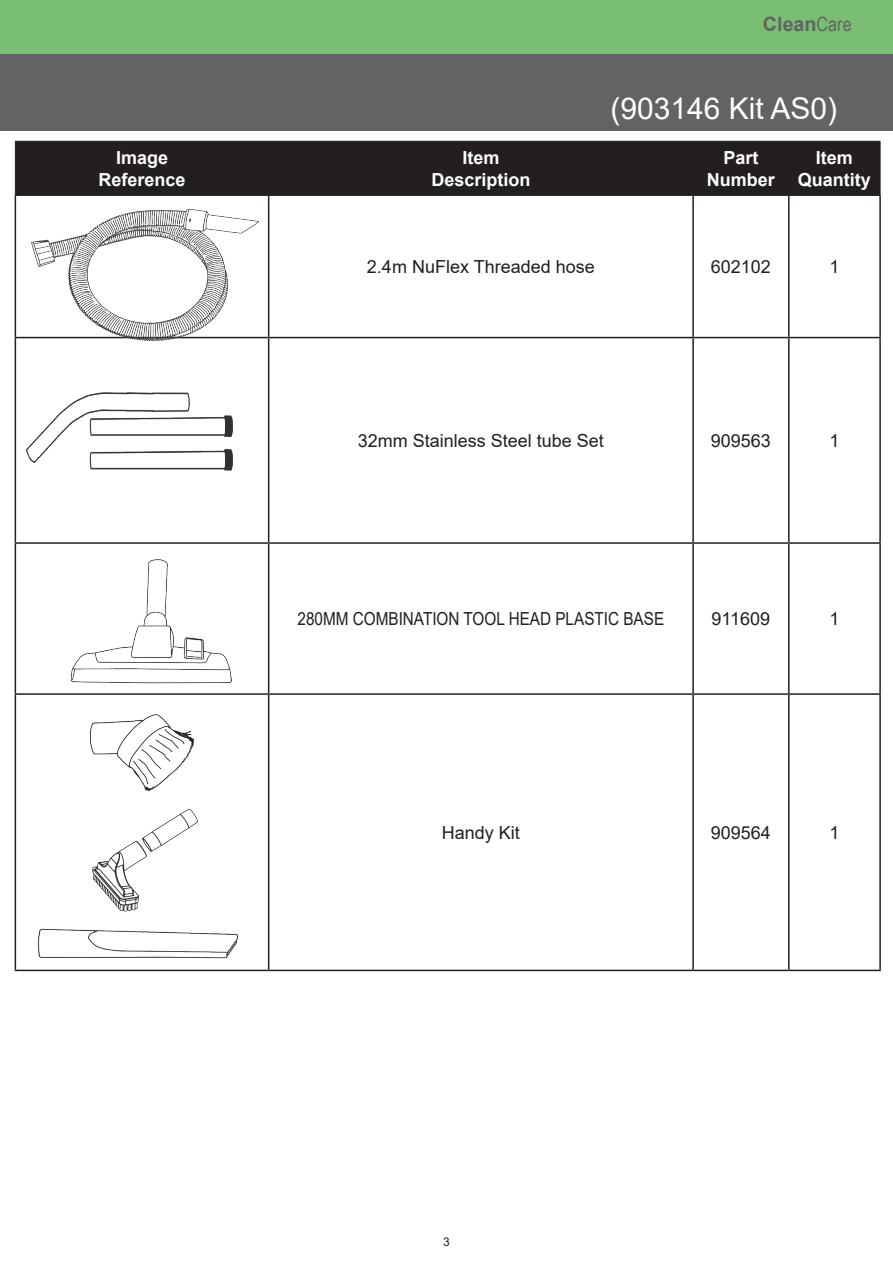
<style>
.page{position:relative;width:893px;height:1263px;background:#fff}
.page>*{position:absolute;margin:0;border:0;box-sizing:border-box;transform-origin:0 0}
.t1{font:30px "Arial";color:#fff}
.t2{font:700 19.65px "Arial";color:#636366}
.t3{font:18px "Arial";color:#231f20}
.t4{font:700 18px "Arial";color:#fff}
.t5{font:18px "Arial";color:#231f20;scale:.85 1}
.t6{font:12px "Arial";color:#231f20}
.s1{font-family:"Arial Narrow";font-weight:400}
</style>
<div class="page">
<div style="left:0;top:54px;width:893px;height:77px;background:#636366"></div>
<div style="left:16px;top:142px;width:864px;height:52px;background:#231f20"></div>
<hr style="left:15px;top:141px;width:254px;height:1px;background:#231f20">
<hr style="left:15px;top:142px;width:1px;height:52px;background:#231f20">
<hr style="left:269px;top:141px;width:424px;height:1px;background:#231f20">
<hr style="left:268px;top:142px;width:1px;height:52px;background:#231f20">
<hr style="left:693px;top:141px;width:96px;height:1px;background:#231f20">
<hr style="left:693px;top:142px;width:1px;height:52px;background:#231f20">
<hr style="left:789px;top:141px;width:91px;height:1px;background:#231f20">
<hr style="left:788px;top:142px;width:1px;height:52px;background:#231f20">
<hr style="left:880px;top:142px;width:1px;height:52px;background:#231f20">
<hr style="left:15px;top:194px;width:254px;height:2px;background:#231f20">
<hr style="left:15px;top:196px;width:1px;height:141px;background:#231f20">
<hr style="left:269px;top:194px;width:424px;height:2px;background:#231f20">
<hr style="left:268px;top:196px;width:1px;height:141px;background:#231f20">
<hr style="left:693px;top:194px;width:96px;height:2px;background:#231f20">
<hr style="left:692px;top:196px;width:2px;height:141px;background:#231f20">
<hr style="left:789px;top:194px;width:92px;height:2px;background:#231f20">
<hr style="left:788px;top:196px;width:1px;height:141px;background:#231f20">
<hr style="left:879px;top:196px;width:2px;height:141px;background:#231f20">
<hr style="left:15px;top:337px;width:254px;height:1px;background:#231f20">
<hr style="left:15px;top:338px;width:1px;height:204px;background:#231f20">
<hr style="left:269px;top:337px;width:424px;height:1px;background:#231f20">
<hr style="left:268px;top:338px;width:1px;height:204px;background:#231f20">
<hr style="left:693px;top:337px;width:96px;height:1px;background:#231f20">
<hr style="left:692px;top:338px;width:2px;height:204px;background:#231f20">
<hr style="left:789px;top:337px;width:92px;height:1px;background:#231f20">
<hr style="left:788px;top:338px;width:1px;height:204px;background:#231f20">
<hr style="left:879px;top:338px;width:2px;height:204px;background:#231f20">
<hr style="left:15px;top:542px;width:254px;height:2px;background:#231f20">
<hr style="left:15px;top:544px;width:1px;height:149px;background:#231f20">
<hr style="left:269px;top:542px;width:424px;height:2px;background:#231f20">
<hr style="left:268px;top:544px;width:1px;height:149px;background:#231f20">
<hr style="left:693px;top:542px;width:96px;height:2px;background:#231f20">
<hr style="left:692px;top:544px;width:2px;height:149px;background:#231f20">
<hr style="left:789px;top:542px;width:92px;height:2px;background:#231f20">
<hr style="left:788px;top:544px;width:1px;height:149px;background:#231f20">
<hr style="left:879px;top:544px;width:2px;height:149px;background:#231f20">
<hr style="left:15px;top:693px;width:254px;height:2px;background:#231f20">
<hr style="left:15px;top:695px;width:1px;height:275px;background:#231f20">
<hr style="left:269px;top:693px;width:424px;height:2px;background:#231f20">
<hr style="left:268px;top:695px;width:1px;height:275px;background:#231f20">
<hr style="left:693px;top:693px;width:96px;height:2px;background:#231f20">
<hr style="left:692px;top:695px;width:2px;height:275px;background:#231f20">
<hr style="left:789px;top:693px;width:92px;height:2px;background:#231f20">
<hr style="left:788px;top:695px;width:1px;height:275px;background:#231f20">
<hr style="left:879px;top:695px;width:2px;height:275px;background:#231f20">
<hr style="left:15px;top:970px;width:254px;height:1px;background:#231f20">
<hr style="left:269px;top:970px;width:424px;height:1px;background:#231f20">
<hr style="left:693px;top:970px;width:96px;height:1px;background:#231f20">
<hr style="left:789px;top:970px;width:92px;height:1px;background:#231f20">
<img style="left:26px;top:392px;width:207px;height:79px">
<img style="left:31px;top:209px;width:228px;height:132px">
<div style="left:0;top:0;width:893px;height:54px;background:#79be72"></div>
<img style="left:70px;top:559px;width:161px;height:125px">
<img style="left:38px;top:928px;width:200px;height:31px">
<img style="left:92px;top:808px;width:106px;height:104px">
<img style="left:90px;top:714px;width:103px;height:78px">
<p class="t4" style="left:116px;top:145px;width:54px">Image</p>
<p class="t4" style="left:98px;top:167px;width:89px">Reference</p>
<p class="t2" style="left:763px;top:10px;width:90px">Clean<span class="s1">Care</span></p>
<p class="t4" style="left:462px;top:145px;width:39px">Item</p>
<p class="t4" style="left:431px;top:167px;width:101px">Description</p>
<p class="t1" style="left:610px;top:88px;width:228px">(903146 Kit AS0)</p>
<p class="t4" style="left:723px;top:145px;width:37px">Part</p>
<p class="t4" style="left:707px;top:167px;width:70px">Number</p>
<p class="t4" style="left:816px;top:145px;width:39px">Item</p>
<p class="t4" style="left:798px;top:167px;width:75px">Quantity</p>
<p class="t3" style="left:367px;top:254px;width:229px">2.4m NuFlex Threaded hose</p>
<p class="t3" style="left:711px;top:254px;width:62px">602102</p>
<p class="t3" style="left:829px;top:254px;width:12px">1</p>
<p class="t3" style="left:358px;top:428px;width:248px">32mm Stainless Steel tube Set</p>
<p class="t3" style="left:711px;top:428px;width:62px">909563</p>
<p class="t3" style="left:829px;top:428px;width:12px">1</p>
<p class="t5" style="left:297px;top:606px;width:433px">280MM COMBINATION TOOL HEAD PLASTIC BASE</p>
<p class="t3" style="left:712px;top:606px;width:60px">911609</p>
<p class="t3" style="left:829px;top:606px;width:12px">1</p>
<p class="t3" style="left:442px;top:820px;width:80px">Handy Kit</p>
<p class="t3" style="left:711px;top:820px;width:62px">909564</p>
<p class="t3" style="left:829px;top:820px;width:12px">1</p>
<p class="t6" style="left:443px;top:1233px;width:8px">3</p>
</div>
